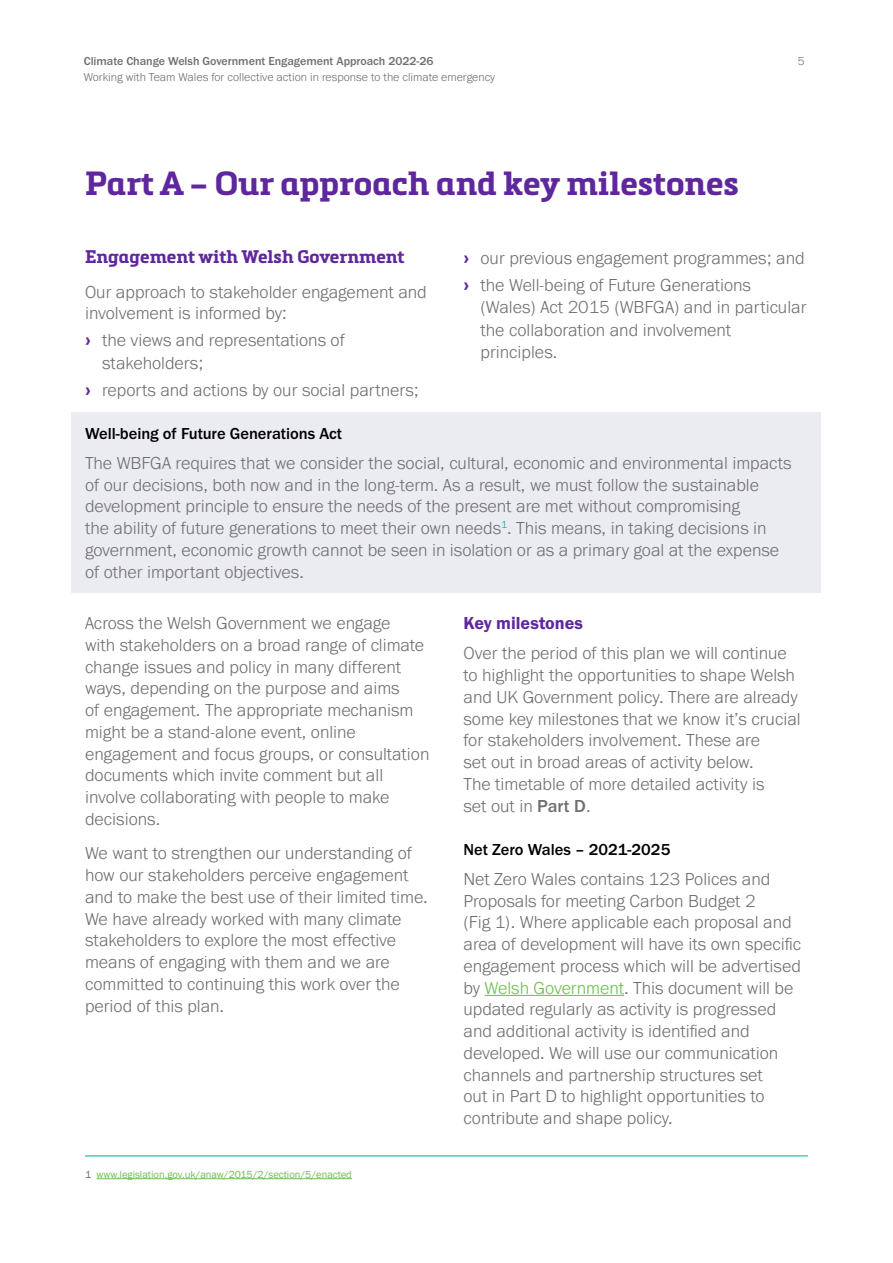
<style>
.page{position:relative;width:893px;height:1263px;background:#fff}
.page>*{position:absolute;margin:0;border:0;box-sizing:border-box;transform-origin:0 0}
.Section_Title{font:700 33px "Metronic Slab Pro";color:#5f279e}
.Body{font:300 18px/21.8px "Franklin Gothic URW";color:#706f6f}
.Bullets_Body{font:300 18px/22.5px "Franklin Gothic URW";color:#706f6f}
.Last_bullet{font:300 18px/22.5px "Franklin Gothic URW";color:#706f6f}
.Sub_Title{font:700 18px "Metronic Slab Pro";color:#5f279e}
.Sub_heading_2{font:18px "Franklin Gothic URW Dem";color:#5f279e}
.sub_heading_3{font:500 16.5px "Franklin Gothic URW";color:#000}
.t1{font:300 12px "Franklin Gothic URW";color:#706f6f}
.t2{font:500 12px "Franklin Gothic URW";color:#706f6f}
.References{font:10.5px "Franklin Gothic";color:#68bf4b}
.s1{font-family:"Frutiger LT Std";font-weight:700;color:#5f279e}
.s2{font-weight:500}
.s3{color:#68bf4b}
.s4{color:#706f6f}
</style>
<div class="page">
<div style="left:71px;top:412px;width:750px;height:181px;background:#ebebf2"></div>
<hr style="left:85px;top:1155px;width:723px;height:1px;background:#00a69c">
<hr style="left:96px;top:1178px;width:256px;height:1px;background:#68bf4b">
<hr style="left:485px;top:995px;width:139px;height:1px;background:#68bf4b">
<p class="t2" style="left:84px;top:54px;width:351px">Climate Change Welsh Government Engagement Approach 2022-26</p>
<p class="t1" style="left:84px;top:70px;width:413px">Working with Team Wales for collective action in response to the climate emergency</p>
<p class="Section_Title" style="left:85px;top:162px;width:655px">Part A – Our approach and key milestones</p>
<p class="t1" style="left:798px;top:54px;width:9px">5</p>
<p class="Sub_Title" style="left:85px;top:245px;width:321px">Engagement with Welsh Government</p>
<p class="Body" style="left:85px;top:280px;width:343px">Our approach to stakeholder engagement and involvement is informed by:</p>
<p class="Bullets_Body" style="left:102px;top:329px;width:244px;text-indent:-17px"><span class="s1">›</span> the views and representations of stakeholders;</p>
<p class="Bullets_Body" style="left:85px;top:378px;width:335px"><span class="s1">›</span> reports and actions by our social partners;</p>
<p class="Bullets_Body" style="left:463px;top:247px;width:343px"><span class="s1">›</span> our previous engagement programmes; and</p>
<p class="Last_bullet" style="left:480px;top:273px;width:327px;text-indent:-17px"><span class="s1">›</span> the Well-being of Future Generations (Wales) Act 2015 (WBFGA) and in particular the collaboration and involvement principles.</p>
<p class="sub_heading_3" style="left:85px;top:423px;width:259px">Well-being of Future Generations Act</p>
<p class="Body" style="left:85px;top:452px;width:708px">The WBFGA requires that we consider the social, cultural, economic and environmental impacts of our decisions, both now and in the long-term. As a result, we must follow the sustainable development principle to ensure the needs of the present are met without compromising<br>the ability of future generations to meet their own needs<sup>1</sup>. This means, in taking decisions in government, economic growth cannot be seen in isolation or as a primary goal at the expense of other important objectives.</p>
<p class="Body" style="left:85px;top:612px;width:346px">Across the Welsh Government we engage<br>with stakeholders on a broad range of climate change issues and policy in many different ways, depending on the purpose and aims<br>of engagement. The appropriate mechanism might be a stand-alone event, online engagement and focus groups, or consultation documents which invite comment but all involve collaborating with people to make decisions.</p>
<p class="Body" style="left:85px;top:842px;width:344px">We want to strengthen our understanding of how our stakeholders perceive engagement and to make the best use of their limited time.<br>We have already worked with many climate stakeholders to explore the most effective means of engaging with them and we are committed to continuing this work over the period of this plan.</p>
<p class="Sub_heading_2" style="left:463px;top:612px;width:121px">Key milestones</p>
<p class="Body" style="left:463px;top:642px;width:339px">Over the period of this plan we will continue to highlight the opportunities to shape Welsh and UK Government policy. There are already some key milestones that we know it’s crucial for stakeholders involvement. These are<br>set out in broad areas of activity below.<br>The timetable of more detailed activity is<br>set out in <span class="s2">Part D</span>.</p>
<p class="sub_heading_3" style="left:463px;top:839px;width:208px">Net Zero Wales – 2021-2025</p>
<p class="Body" style="left:463px;top:868px;width:339px">Net Zero Wales contains 123 Polices and Proposals for meeting Carbon Budget 2<br>(Fig 1). Where applicable each proposal and area of development will have its own specific engagement process which will be advertised by <span class="s3">Welsh Government</span>. This document will be updated regularly as activity is progressed and additional activity is identified and developed. We will use our communication channels and partnership structures set<br>out in Part D to highlight opportunities to contribute and shape policy.</p>
<p class="References" style="left:85px;top:1168px;width:268px"><span class="s4">1</span> www.legislation.gov.uk/anaw/2015/2/section/5/enacted</p>
</div>
